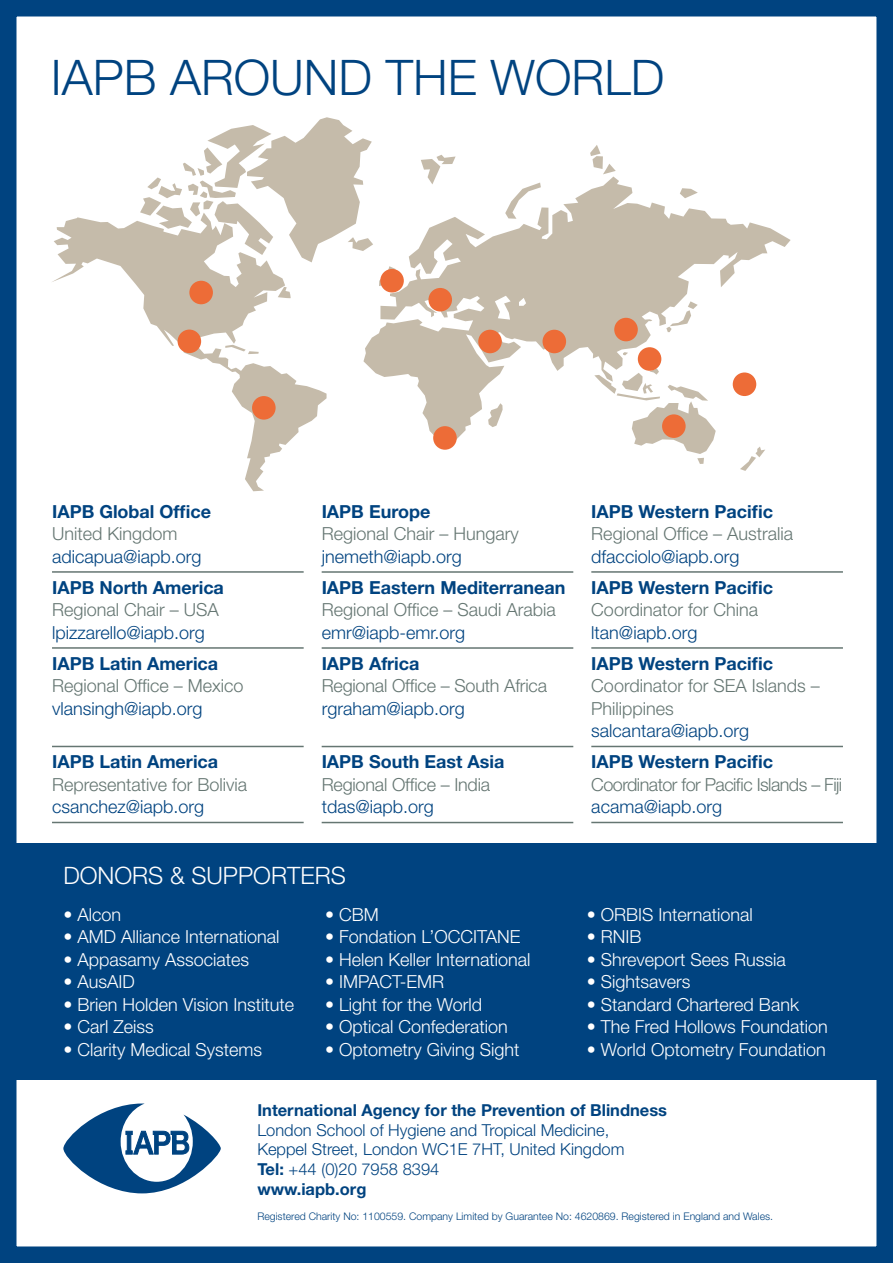
<style>
.page{position:relative;width:893px;height:1263px;background:#fff}
.page>*{position:absolute;margin:0;border:0;box-sizing:border-box;transform-origin:0 0}
.t1{font:300 49.2px "Helvetica Neue LT";color:#004380}
.t2{font:300 24px "Helvetica Neue LT";color:#fff}
.t3{font:300 18px "Helvetica Neue LT";color:#fff}
.t4{font:300 18px/22.5px "Helvetica Neue LT";color:#657672}
.t5{font:700 18px "Helvetica Neue LT";color:#004380}
.t6{font:300 18px "Helvetica Neue LT";color:#004380}
.t7{font:300 18px "Helvetica Neue LT";letter-spacing:-.03em;color:#657672}
.t8{font:300 16.5px/19.5px "Helvetica Neue LT";color:#004380}
.t9{font:700 16.5px "Helvetica Neue LT";color:#004380}
.t10{font:300 10.5px "Helvetica Neue LT";color:#004380}
.s1{font-weight:700}
</style>
<div class="page">
<div style="left:0;top:0;width:893px;height:1263px;border:16px solid #004380"></div>
<svg style="left:52px;top:217px;width:275px;height:274px"></svg>
<svg style="left:740px;top:447px;width:25px;height:24px"></svg>
<svg style="left:140px;top:117px;width:232px;height:145px"></svg>
<svg style="left:590px;top:145px;width:26px;height:29px"></svg>
<svg style="left:225px;top:345px;width:34px;height:9px"></svg>
<svg style="left:278px;top:287px;width:13px;height:12px"></svg>
<svg style="left:421px;top:155px;width:35px;height:22px"></svg>
<svg style="left:636px;top:444px;width:75px;height:20px"></svg>
<svg style="left:363px;top:177px;width:428px;height:267px"></svg>
<div style="left:428px;top:288px;width:24px;height:23px;background:#ed6c37;border-radius:50%"></div>
<div style="left:380px;top:269px;width:24px;height:23px;background:#ed6c37;border-radius:50%"></div>
<div style="left:433px;top:426px;width:24px;height:24px;background:#ed6c37;border-radius:50%"></div>
<div style="left:542px;top:330px;width:24px;height:23px;background:#ed6c37;border-radius:50%"></div>
<div style="left:638px;top:347px;width:23px;height:24px;background:#ed6c37;border-radius:50%"></div>
<div style="left:614px;top:318px;width:24px;height:23px;background:#ed6c37;border-radius:50%"></div>
<div style="left:478px;top:330px;width:24px;height:23px;background:#ed6c37;border-radius:50%"></div>
<div style="left:662px;top:414px;width:24px;height:24px;background:#ed6c37;border-radius:50%"></div>
<div style="left:733px;top:372px;width:23px;height:24px;background:#ed6c37;border-radius:50%"></div>
<div style="left:178px;top:330px;width:23px;height:23px;background:#ed6c37;border-radius:50%"></div>
<div style="left:252px;top:396px;width:24px;height:24px;background:#ed6c37;border-radius:50%"></div>
<div style="left:189px;top:281px;width:24px;height:23px;background:#ed6c37;border-radius:50%"></div>
<div style="left:13px;top:843px;width:867px;height:237px;background:#004380"></div>
<hr style="left:52px;top:571px;width:252px;height:2px;background:#657672">
<hr style="left:52px;top:647px;width:252px;height:2px;background:#657672">
<hr style="left:52px;top:746px;width:252px;height:1px;background:#657672">
<hr style="left:52px;top:822px;width:252px;height:1px;background:#657672">
<hr style="left:322px;top:571px;width:251px;height:2px;background:#657672">
<hr style="left:322px;top:647px;width:251px;height:2px;background:#657672">
<hr style="left:322px;top:746px;width:251px;height:1px;background:#657672">
<hr style="left:322px;top:822px;width:251px;height:1px;background:#657672">
<hr style="left:591px;top:571px;width:252px;height:2px;background:#657672">
<hr style="left:591px;top:647px;width:252px;height:2px;background:#657672">
<hr style="left:591px;top:746px;width:252px;height:1px;background:#657672">
<hr style="left:591px;top:822px;width:252px;height:1px;background:#657672">
<svg style="left:63px;top:1103px;width:158px;height:90px"></svg>
<h1 class="t1" style="left:51px;top:47px;width:615px">IAPB AROUND THE WORLD</h1>
<p class="t5" style="left:52px;top:500px;width:161px">IAPB Global Office</p>
<p class="t4" style="left:52px;top:522px;width:127px">United Kingdom</p>
<p class="t6" style="left:52px;top:545px;width:151px">adicapua@iapb.org</p>
<p class="t5" style="left:52px;top:576px;width:173px">IAPB North America</p>
<p class="t4" style="left:52px;top:598px;width:168px">Regional Chair – USA</p>
<p class="t6" style="left:52px;top:621px;width:154px">lpizzarello@iapb.org</p>
<p class="t5" style="left:52px;top:652px;width:168px">IAPB Latin America</p>
<p class="t4" style="left:52px;top:674px;width:193px">Regional Office – Mexico</p>
<p class="t6" style="left:52px;top:697px;width:152px">vlansingh@iapb.org</p>
<p class="t5" style="left:52px;top:751px;width:168px">IAPB Latin America</p>
<p class="t4" style="left:52px;top:773px;width:197px">Representative for Bolivia</p>
<p class="t6" style="left:52px;top:796px;width:154px">csanchez@iapb.org</p>
<p class="t5" style="left:322px;top:500px;width:110px">IAPB Europe</p>
<p class="t4" style="left:322px;top:522px;width:199px">Regional Chair – Hungary</p>
<p class="t6" style="left:322px;top:545px;width:142px">jnemeth@iapb.org</p>
<p class="t5" style="left:322px;top:576px;width:245px">IAPB Eastern Mediterranean</p>
<p class="t4" style="left:322px;top:598px;width:236px">Regional Office – Saudi Arabia</p>
<p class="t6" style="left:322px;top:621px;width:145px">emr@iapb-emr.org</p>
<p class="t5" style="left:322px;top:652px;width:99px">IAPB Africa</p>
<p class="t4" style="left:322px;top:674px;width:227px">Regional Office – South Africa</p>
<p class="t6" style="left:322px;top:697px;width:145px">rgraham@iapb.org</p>
<p class="t5" style="left:322px;top:751px;width:184px">IAPB South East Asia</p>
<p class="t4" style="left:322px;top:773px;width:170px">Regional Office – India</p>
<p class="t6" style="left:322px;top:796px;width:114px">tdas@iapb.org</p>
<h2 class="t2" style="left:63px;top:861px;width:284px">DONORS &amp; SUPPORTERS</h2>
<p class="t3" style="left:63px;top:903px;width:59px">• Alcon</p>
<p class="t3" style="left:63px;top:926px;width:218px">• AMD Alliance International</p>
<p class="t3" style="left:63px;top:948px;width:187px">• Appasamy Associates</p>
<p class="t3" style="left:63px;top:971px;width:73px">• AusAID</p>
<p class="t3" style="left:63px;top:993px;width:232px">• Brien Holden Vision Institute</p>
<p class="t3" style="left:63px;top:1016px;width:92px">• Carl Zeiss</p>
<p class="t3" style="left:63px;top:1038px;width:200px">• Clarity Medical Systems</p>
<p class="t3" style="left:325px;top:903px;width:55px">• CBM</p>
<p class="t3" style="left:325px;top:926px;width:197px">• Fondation L’OCCITANE</p>
<p class="t3" style="left:325px;top:948px;width:207px">• Helen Keller International</p>
<p class="t3" style="left:325px;top:971px;width:121px">• IMPACT-EMR</p>
<p class="t3" style="left:325px;top:993px;width:159px">• Light for the World</p>
<p class="t3" style="left:325px;top:1016px;width:184px">• Optical Confederation</p>
<p class="t3" style="left:325px;top:1038px;width:196px">• Optometry Giving Sight</p>
<p class="t5" style="left:591px;top:500px;width:183px">IAPB Western Pacific</p>
<p class="t4" style="left:591px;top:522px;width:203px">Regional Office – Australia</p>
<p class="t6" style="left:591px;top:545px;width:150px">dfacciolo@iapb.org</p>
<p class="t5" style="left:591px;top:576px;width:183px">IAPB Western Pacific</p>
<p class="t4" style="left:591px;top:598px;width:168px">Coordinator for China</p>
<p class="t6" style="left:591px;top:621px;width:108px">ltan@iapb.org</p>
<p class="t5" style="left:591px;top:652px;width:183px">IAPB Western Pacific</p>
<p class="t4" style="left:591px;top:674px;width:230px">Coordinator for SEA Islands –<br>Philippines</p>
<p class="t6" style="left:591px;top:720px;width:159px">salcantara@iapb.org</p>
<p class="t5" style="left:591px;top:751px;width:183px">IAPB Western Pacific</p>
<p class="t7" style="left:591px;top:773px;width:252px">Coordinator for Pacific Islands – Fiji</p>
<p class="t6" style="left:591px;top:796px;width:132px">acama@iapb.org</p>
<p class="t3" style="left:587px;top:903px;width:168px">• ORBIS International</p>
<p class="t3" style="left:587px;top:926px;width:56px">• RNIB</p>
<p class="t3" style="left:587px;top:948px;width:201px">• Shreveport Sees Russia</p>
<p class="t3" style="left:587px;top:971px;width:105px">• Sightsavers</p>
<p class="t3" style="left:587px;top:993px;width:214px">• Standard Chartered Bank</p>
<p class="t3" style="left:587px;top:1016px;width:243px">• The Fred Hollows Foundation</p>
<p class="t3" style="left:587px;top:1038px;width:241px">• World Optometry Foundation</p>
<p class="t9" style="left:257px;top:1100px;width:411px">International Agency for the Prevention of Blindness</p>
<p class="t8" style="left:257px;top:1120px;width:369px">London School of Hygiene and Tropical Medicine, Keppel Street, London WC1E 7HT, United Kingdom <span class="s1">Tel:</span> +44 (0)20 7958 8394<br><span class="s1">www.iapb.org</span></p>
<p class="t10" style="left:257px;top:1210px;width:517px">Registered Charity No: 1100559. Company Limited by Guarantee No: 4620869. Registered in England and Wales.</p>
</div>
